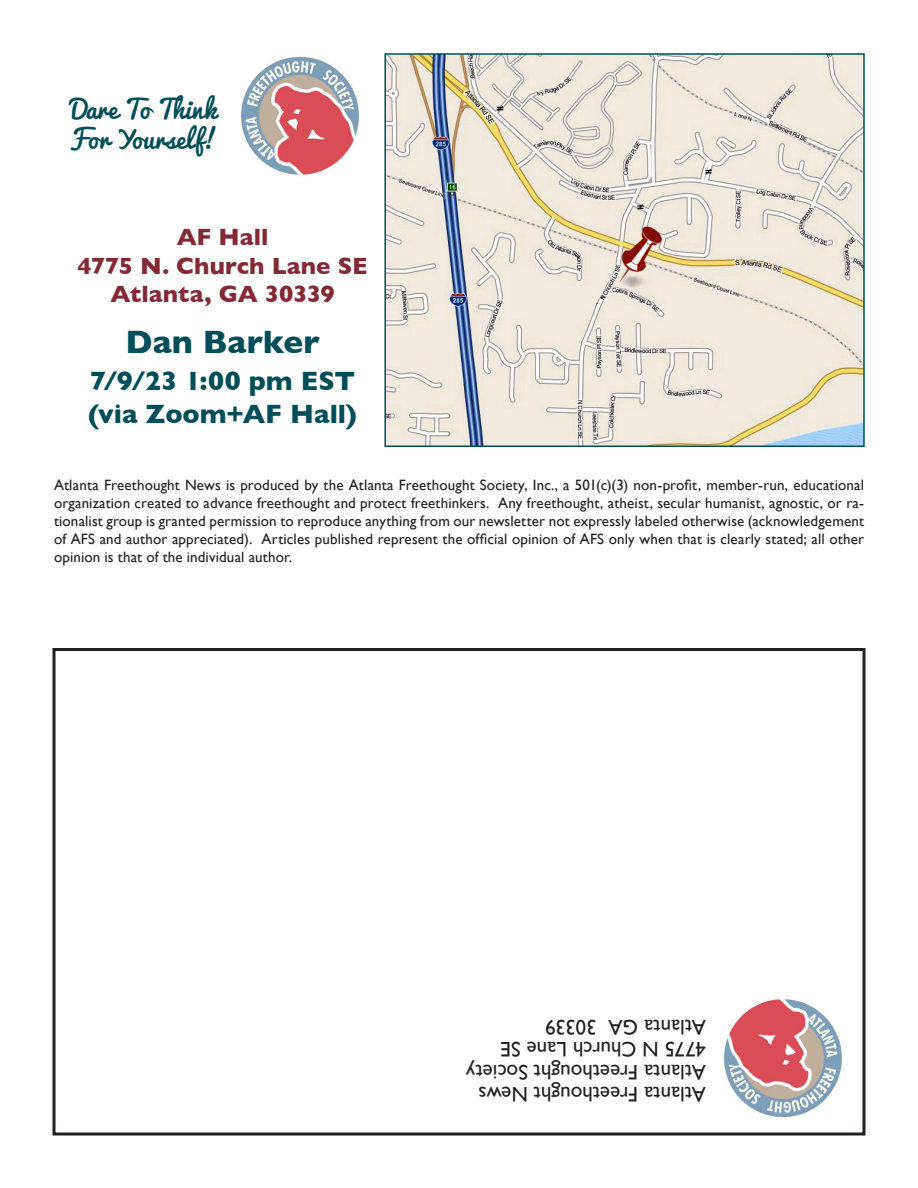
<style>
.page{position:relative;width:918px;height:1188px;background:#fff}
.page>*{position:absolute;margin:0;border:0;box-sizing:border-box;transform-origin:0 0}
.Paragraph1{font:700 33px "Gill Sans";letter-spacing:.005em;color:#004e59}
.Paragraph1-2{font:700 27px/32.4px "Gill Sans";color:#004e59}
.Paragraph1-3{font:25.5px/30.6px "Pacifico";letter-spacing:-.005em;color:#004e59}
.Paragraph1-4{font:700 24px "Gill Sans";color:#842936}
.Paragraph1-5{font:21px "Gill Sans";color:#231f20}
.Paragraph1-6{font:15px/18px "Gill Sans";letter-spacing:.01em;color:#231f20;text-align:justify}
</style>
<div class="page">
<img style="left:241px;top:56px;width:118px;height:119px">
<img style="left:724px;top:999px;width:118px;height:119px">
<img style="left:387px;top:56px;width:475px;height:388px">
<div style="left:384px;top:53px;width:481px;height:394px;border:2px solid #004e59"></div>
<div style="left:52px;top:648px;width:814px;height:488px;border:3px solid #231f20"></div>
<p class="Paragraph1-3" style="left:69px;top:95px;width:150px">Dare To Think<br>For Yourself!</p>
<p class="Paragraph1-4" style="left:177px;top:218px;width:93px">AF Hall</p>
<p class="Paragraph1-4" style="left:77px;top:247px;width:292px">4775 N. Church Lane SE</p>
<p class="Paragraph1-4" style="left:111px;top:275px;width:226px">Atlanta, GA 30339</p>
<p class="Paragraph1" style="left:125px;top:316px;width:196px">Dan Barker</p>
<p class="Paragraph1-2" style="left:88px;top:364px;width:270px">7/9/23 1:00 pm EST (via Zoom+AF Hall)</p>
<p class="Paragraph1-6" style="left:54px;top:475px;width:812px">Atlanta Freethought News is produced by the Atlanta Freethought Society, Inc., a 501(c)(3) non-profit, member-run, educational organization created to advance freethought and protect freethinkers. Any freethought, atheist, secular humanist, agnostic, or ra&shy;tionalist group is granted permission to reproduce anything from our newsletter not expressly labeled otherwise (acknowledgement of AFS and author appreciated). Articles published represent the official opinion of AFS only when that is clearly stated; all other opinion is that of the individual author.</p>
<p class="Paragraph1-5" style="left:706px;top:1039px;width:162px;rotate:-180deg">Atlanta GA 30339</p>
<p class="Paragraph1-5" style="left:706px;top:1062px;width:207px;rotate:-180deg">4775 N Church Lane SE</p>
<p class="Paragraph1-5" style="left:706px;top:1084px;width:241px;rotate:-180deg">Atlanta Freethought Society</p>
<p class="Paragraph1-5" style="left:706px;top:1107px;width:229px;rotate:-180deg">Atlanta Freethought News</p>
</div>
